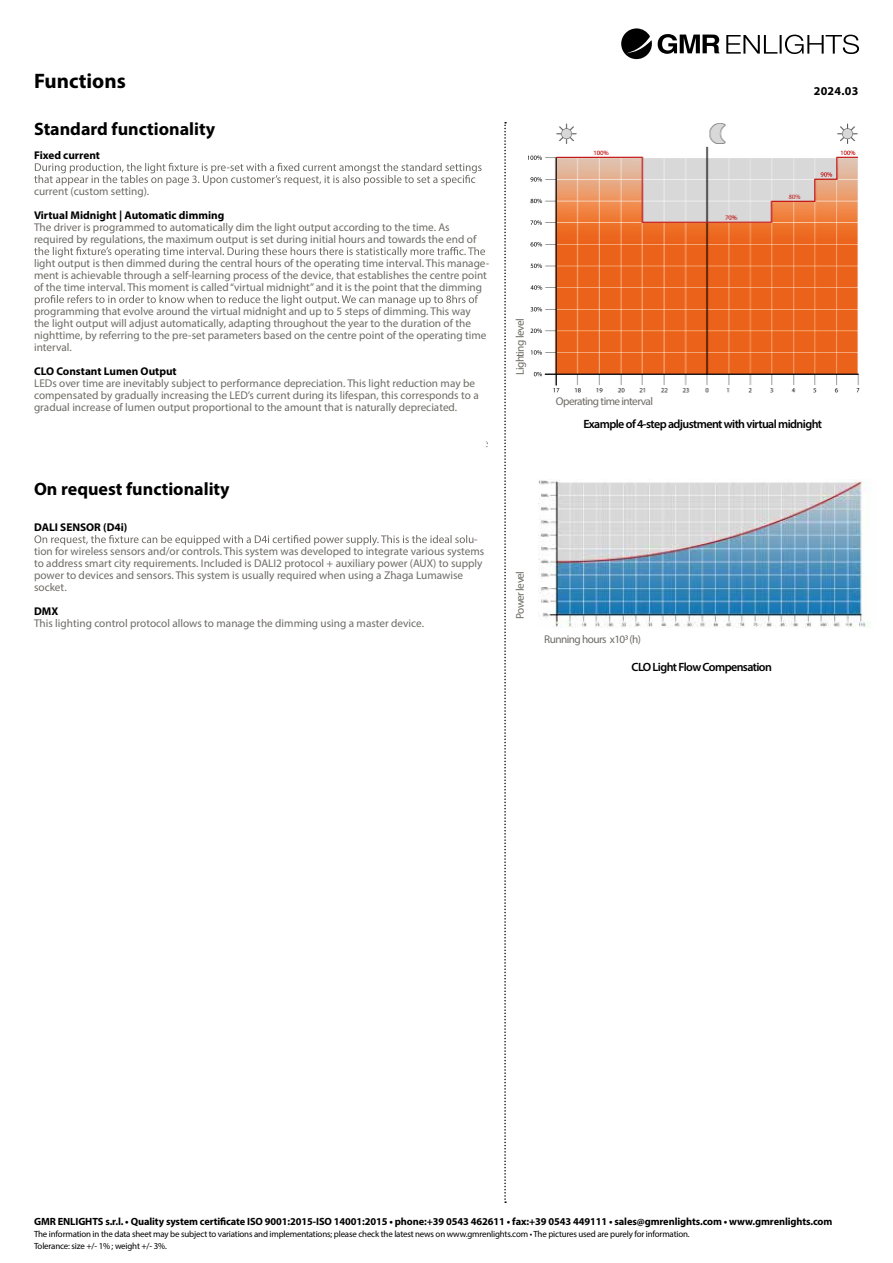
<style>
.page{position:relative;width:893px;height:1263px;background:#fff}
.page>*{position:absolute;margin:0;border:0;box-sizing:border-box;transform-origin:0 0}
.t1{font:700 21px "Myriad Pro";color:#000}
.t2{font:700 18px "Myriad Pro";color:#000}
.t3{font:600 12px "Myriad Pro";letter-spacing:-.05em;color:#000}
.t4{font:700 12px "Myriad Pro";letter-spacing:.02em;color:#000}
.t5{font:11.25px/12px "Myriad Pro";color:#6d6b63}
.t6{font:700 11.25px "Myriad Pro";color:#000}
.t7{font:11.25px "Myriad Pro";letter-spacing:-.05em;color:#6d6b64}
.t8{font:700 10.5px "Myriad Pro";letter-spacing:-.01em;color:#000}
.t9{font:9px/12px "Myriad Pro";letter-spacing:-.02em;color:#000}
</style>
<div class="page">
<svg style="left:621px;top:28px;width:31px;height:31px"></svg>
<svg style="left:658px;top:34px;width:61px;height:20px"></svg>
<svg style="left:726px;top:35px;width:133px;height:19px"></svg>
<svg style="left:504px;top:122px;width:2px;height:1081px"></svg>
<svg style="left:625px;top:635px;width:3px;height:5px"></svg>
<img style="left:530px;top:123px;width:330px;height:270px">
<img style="left:538px;top:480px;width:333px;height:147px">
<svg style="left:34px;top:163px;width:448px;height:22px"></svg>
<svg style="left:34px;top:247px;width:451px;height:10px"></svg>
<svg style="left:35px;top:295px;width:443px;height:10px"></svg>
<svg style="left:34px;top:535px;width:439px;height:10px"></svg>
<h1 class="t1" style="left:34px;top:67px;width:93px">Functions</h1>
<h2 class="t2" style="left:34px;top:117px;width:183px">Standard functionality</h2>
<p class="t6" style="left:34px;top:148px;width:68px">Fixed current</p>
<p class="t5" style="left:34px;top:185px;width:117px">current (custom setting).</p>
<p class="t6" style="left:34px;top:208px;width:192px">Virtual Midnight | Automatic dimming</p>
<p class="t5" style="left:34px;top:221px;width:444px">The driver is programmed to automatically dim the light output according to the time. As required by regulations, the maximum output is set during initial hours and towards the end of</p>
<p class="t5" style="left:34px;top:257px;width:457px">light output is then dimmed during the central hours of the operating time interval. This manage&shy;ment is achievable through a self-learning process of the device, that establishes the centre point of the time interval. This moment is called“virtual midnight” and it is the point that the dimming</p>
<p class="t5" style="left:34px;top:305px;width:454px">programming that evolve around the virtual midnight and up to 5 steps of dimming. This way the light output will adjust automatically, adapting throughout the year to the duration of the nighttime, by referring to the pre-set parameters based on the centre point of the operating time interval.</p>
<p class="t6" style="left:34px;top:364px;width:144px">CLO Constant Lumen Output</p>
<p class="t5" style="left:34px;top:377px;width:446px">LEDs over time are inevitably subject to performance depreciation. This light reduction may be compensated by gradually increasing the LED’s current during its lifespan, this corresponds to a gradual increase of lumen output proportional to the amount that is naturally depreciated.</p>
<h2 class="t2" style="left:34px;top:477px;width:197px">On request functionality</h2>
<p class="t6" style="left:34px;top:520px;width:95px">DALI SENSOR (D4i)</p>
<p class="t5" style="left:34px;top:533px;width:452px;text-indent:440px">- tion for wireless sensors and/or controls. This system was developed to integrate various systems to address smart city requirements. Included is DALI2 protocol + auxiliary power (AUX) to supply power to devices and sensors. This system is usually required when using a Zhaga Lumawise socket.</p>
<p class="t6" style="left:34px;top:604px;width:26px">DMX</p>
<p class="t5" style="left:34px;top:617px;width:392px">This lighting control protocol allows to manage the dimming using a master device.</p>
<p class="t4" style="left:814px;top:83px;width:46px">2024.03</p>
<p class="t7" style="left:513px;top:375px;width:58px;rotate:-90deg">Lighting level</p>
<p class="t7" style="left:556px;top:395px;width:99px">Operating time interval</p>
<p class="t3" style="left:583px;top:416px;width:240px">Example of 4-step adjustment with virtual midnight</p>
<p class="t7" style="left:513px;top:619px;width:50px;rotate:-90deg">Power level</p>
<p class="t7" style="left:544px;top:632px;width:98px">Running hours x10 (h)</p>
<p class="t3" style="left:631px;top:659px;width:142px">CLO Light Flow Compensation</p>
<p class="t8" style="left:34px;top:1215px;width:800px">GMR ENLIGHTS s.r.l. • Quality system certificate ISO 9001:2015-ISO 14001:2015 • phone:+39 0543 462611 • fax:+39 0543 449111 • sales@gmrenlights.com • www.gmrenlights.com</p>
<p class="t9" style="left:34px;top:1228px;width:657px">The information in the data sheet may be subject to variations and implementations; please check the latest news on www.gmrenlights.com • The pictures used are purely for information.<br>Tolerance: size +/- 1% ; weight +/- 3%.</p>
</div>
